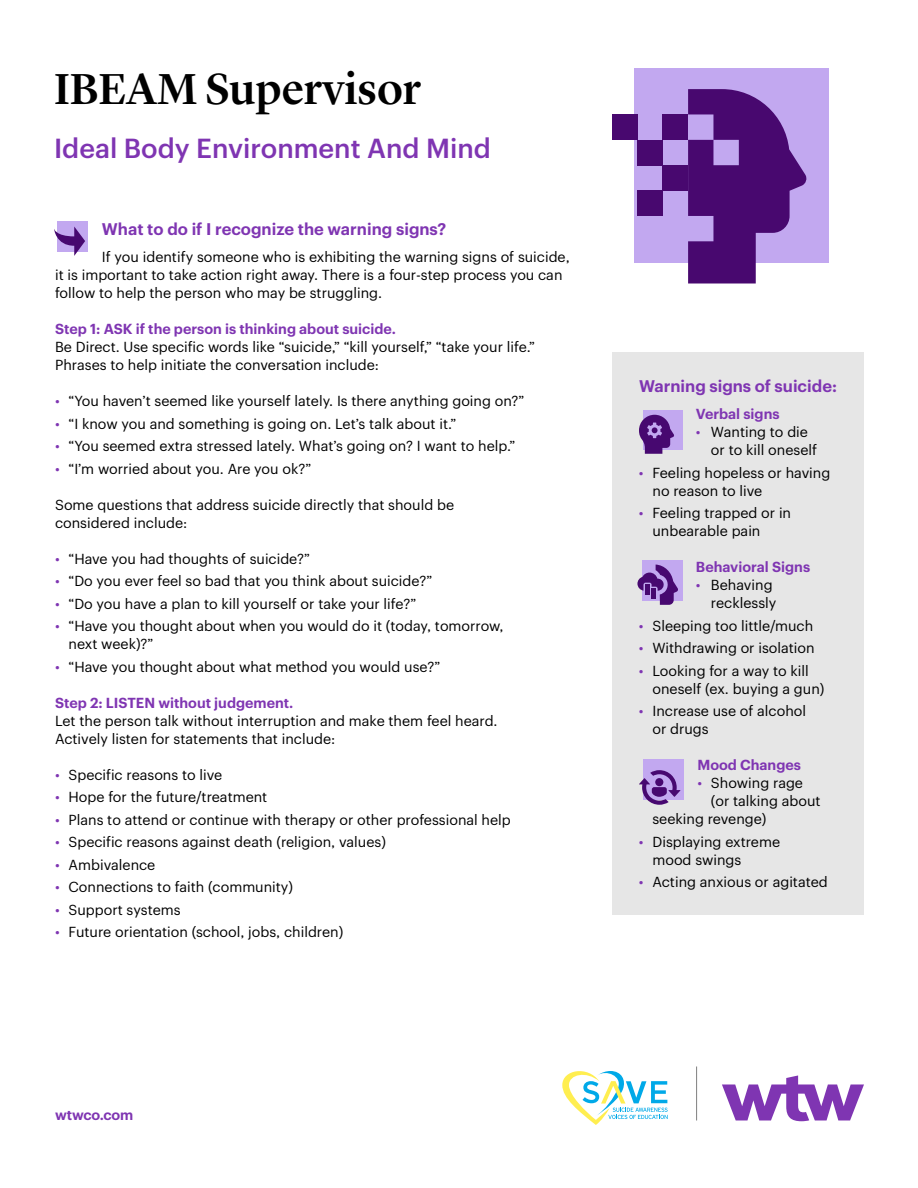
<style>
.page{position:relative;width:918px;height:1188px;background:#fff}
.page>*{position:absolute;margin:0;border:0;box-sizing:border-box;transform-origin:0 0}
.t1{font:500 45px "Lyon Display";color:#000}
.t2{font:500 27px "Graphik";color:#7f35b2}
.t3{font:600 16.5px "Graphik";color:#7f35b2}
.t4{font:14.25px/18px "Graphik";color:#000}
.t5{font:600 14.25px "Graphik";color:#7f35b2}
.s1{color:#7f35b2}
</style>
<div class="page">
<hr style="left:696px;top:1066px;width:1px;height:54px;background:#808080">
<div style="left:57px;top:221px;width:31px;height:31px;background:#c2a8f0"></div>
<svg style="left:54px;top:227px;width:31px;height:29px"></svg>
<div style="left:634px;top:68px;width:194px;height:194px;background:#c2a8f0"></div>
<svg style="left:688px;top:89px;width:120px;height:195px"></svg>
<div style="left:663px;top:114px;width:25px;height:26px;background:#48086f"></div>
<div style="left:663px;top:165px;width:25px;height:26px;background:#48086f"></div>
<div style="left:612px;top:114px;width:25px;height:26px;background:#48086f"></div>
<div style="left:637px;top:191px;width:26px;height:25px;background:#48086f"></div>
<div style="left:637px;top:140px;width:26px;height:25px;background:#48086f"></div>
<svg style="left:562px;top:1071px;width:106px;height:54px"></svg>
<div style="left:612px;top:352px;width:252px;height:562px;background:#e6e6e6"></div>
<svg style="left:722px;top:1075px;width:142px;height:46px"></svg>
<div style="left:643px;top:410px;width:39px;height:39px;background:#c2a8f0"></div>
<svg style="left:639px;top:415px;width:35px;height:39px"></svg>
<div style="left:642px;top:560px;width:40px;height:40px;background:#c2a8f0"></div>
<svg style="left:637px;top:565px;width:41px;height:40px"></svg>
<hr style="left:646px;top:585px;width:4px;height:10px;background:#470870">
<hr style="left:652px;top:589px;width:4px;height:10px;background:#470870">
<div style="left:643px;top:760px;width:41px;height:40px;background:#c2a8f0"></div>
<svg style="left:639px;top:770px;width:42px;height:35px"></svg>
<h1 class="t1" style="left:54px;top:55px;width:368px">IBEAM Supervisor</h1>
<h2 class="t2" style="left:54px;top:127px;width:438px">Ideal Body Environment And Mind</h2>
<p class="t3" style="left:102px;top:216px;width:346px">What to do if I recognize the warning signs?</p>
<p class="t4" style="left:55px;top:247px;width:516px;text-indent:47px">If you identify someone who is exhibiting the warning signs of suicide, it is important to take action right away. There is a four-step process you can follow to help the person who may be struggling.</p>
<p class="t5" style="left:55px;top:318px;width:342px">Step 1: ASK if the person is thinking about suicide.</p>
<p class="t4" style="left:55px;top:337px;width:481px">Be Direct. Use specific words like “suicide,” “kill yourself,” “take your life.”<br>Phrases to help initiate the conversation include:</p>
<p class="t4" style="left:55px;top:391px;width:471px"><span class="s1">•</span> “You haven’t seemed like yourself lately. Is there anything going on?”</p>
<p class="t4" style="left:55px;top:413px;width:403px"><span class="s1">•</span> “I know you and something is going on. Let’s talk about it.”</p>
<p class="t4" style="left:55px;top:436px;width:462px"><span class="s1">•</span> “You seemed extra stressed lately. What’s going on? I want to help.”</p>
<p class="t4" style="left:55px;top:458px;width:258px"><span class="s1">•</span> “I’m worried about you. Are you ok?”</p>
<p class="t4" style="left:55px;top:494px;width:401px">Some questions that address suicide directly that should be considered include:</p>
<p class="t4" style="left:55px;top:548px;width:256px"><span class="s1">•</span> “Have you had thoughts of suicide?”</p>
<p class="t4" style="left:55px;top:571px;width:379px"><span class="s1">•</span> “Do you ever feel so bad that you think about suicide?”</p>
<p class="t4" style="left:55px;top:593px;width:363px"><span class="s1">•</span> “Do you have a plan to kill yourself or take your life?”</p>
<p class="t4" style="left:69px;top:616px;width:436px;text-indent:-13px"><span class="s1">•</span> “Have you thought about when you would do it (today, tomorrow, next week)?”</p>
<p class="t4" style="left:55px;top:656px;width:387px"><span class="s1">•</span> “Have you thought about what method you would use?”</p>
<p class="t5" style="left:55px;top:691px;width:240px">Step 2: LISTEN without judgement.</p>
<p class="t4" style="left:55px;top:710px;width:444px">Let the person talk without interruption and make them feel heard.<br>Actively listen for statements that include:</p>
<p class="t4" style="left:55px;top:764px;width:169px"><span class="s1">•</span> Specific reasons to live</p>
<p class="t4" style="left:55px;top:787px;width:214px"><span class="s1">•</span> Hope for the future/treatment</p>
<p class="t4" style="left:55px;top:809px;width:457px"><span class="s1">•</span> Plans to attend or continue with therapy or other professional help</p>
<p class="t4" style="left:55px;top:832px;width:332px"><span class="s1">•</span> Specific reasons against death (religion, values)</p>
<p class="t4" style="left:55px;top:854px;width:102px"><span class="s1">•</span> Ambivalence</p>
<p class="t4" style="left:55px;top:877px;width:240px"><span class="s1">•</span> Connections to faith (community)</p>
<p class="t4" style="left:55px;top:899px;width:127px"><span class="s1">•</span> Support systems</p>
<p class="t4" style="left:55px;top:922px;width:290px"><span class="s1">•</span> Future orientation (school, jobs, children)</p>
<p class="t5" style="left:55px;top:1104px;width:80px">wtwco.com</p>
<p class="t3" style="left:639px;top:374px;width:199px">Warning signs of suicide:</p>
<p class="t5" style="left:696px;top:403px;width:85px">Verbal signs</p>
<p class="t4" style="left:711px;top:422px;width:108px;text-indent:-15px"><span class="s1">•</span> Wanting to die or to kill oneself</p>
<p class="t4" style="left:652px;top:463px;width:179px;text-indent:-13px"><span class="s1">•</span> Feeling hopeless or having no reason to live</p>
<p class="t4" style="left:652px;top:503px;width:140px;text-indent:-13px"><span class="s1">•</span> Feeling trapped or in unbearable pain</p>
<p class="t5" style="left:696px;top:556px;width:116px">Behavioral Signs</p>
<p class="t4" style="left:696px;top:575px;width:82px;text-align:right"><span class="s1">•</span> Behaving recklessly</p>
<p class="t4" style="left:639px;top:616px;width:176px"><span class="s1">•</span> Sleeping too little/much</p>
<p class="t4" style="left:639px;top:638px;width:177px"><span class="s1">•</span> Withdrawing or isolation</p>
<p class="t4" style="left:652px;top:661px;width:174px;text-indent:-13px"><span class="s1">•</span> Looking for a way to kill oneself (ex. buying a gun)</p>
<p class="t4" style="left:652px;top:701px;width:155px;text-indent:-13px"><span class="s1">•</span> Increase use of alcohol or drugs</p>
<p class="t5" style="left:697px;top:754px;width:105px">Mood Changes</p>
<p class="t4" style="left:697px;top:773px;width:107px"><span class="s1">•</span> Showing rage</p>
<p class="t4" style="left:711px;top:791px;width:111px">(or talking about</p>
<p class="t4" style="left:652px;top:809px;width:115px">seeking revenge)</p>
<p class="t4" style="left:652px;top:832px;width:129px;text-indent:-13px"><span class="s1">•</span> Displaying extreme mood swings</p>
<p class="t4" style="left:639px;top:872px;width:190px"><span class="s1">•</span> Acting anxious or agitated</p>
</div>
